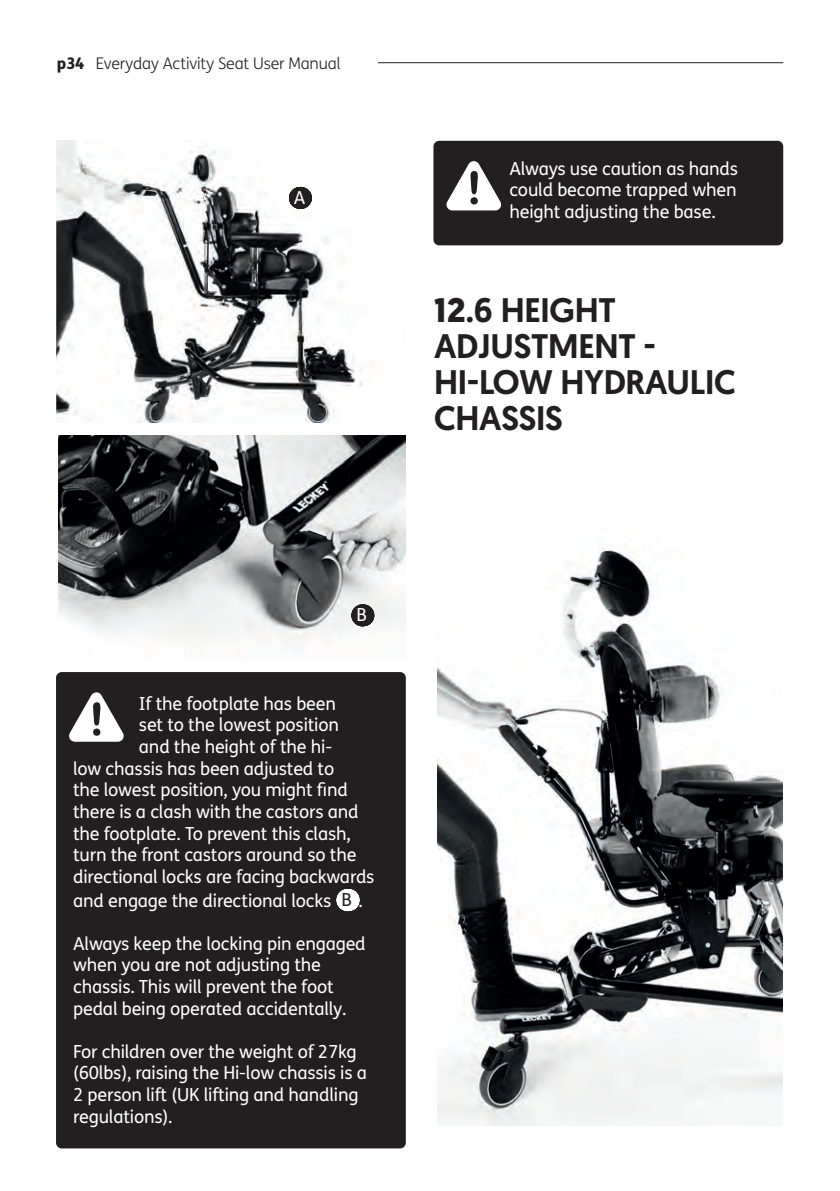
<style>
.page{position:relative;width:840px;height:1191px;background:#fff}
.page>*{position:absolute;margin:0;border:0;box-sizing:border-box;transform-origin:0 0}
.t1{font:500 34px/36px "Geomanist";letter-spacing:-.01em;color:#231f20}
.t2{font:18px/21.6px "FS Me";letter-spacing:-.01em;color:#fff}
.t3{font:300 16px "FS Me";letter-spacing:-.01em;color:#231f20}
.s1{font-weight:800}
.s2{font-weight:700}
.s3{color:#231f20}
</style>
<div class="page">
<hr style="left:378px;top:62px;width:404px;height:1px;background:#231f20">
<img style="left:57px;top:141px;width:306px;height:281px">
<img style="left:58px;top:435px;width:347px;height:208px">
<div style="left:56px;top:672px;width:349px;height:476px;background:#231f20;border-radius:6px"></div>
<svg style="left:69px;top:692px;width:55px;height:49px"></svg>
<div style="left:433px;top:141px;width:349px;height:104px;background:#231f20;border-radius:6px"></div>
<svg style="left:446px;top:161px;width:55px;height:49px"></svg>
<svg style="left:347px;top:889px;width:1px;height:22px"></svg>
<svg style="left:300px;top:187px;width:1px;height:22px"></svg>
<svg style="left:362px;top:604px;width:1px;height:22px"></svg>
<img style="left:437px;top:544px;width:345px;height:581px">
<p class="t3" style="left:57px;top:52px;width:285px"><span class="s1">p34</span> Everyday Activity Seat User Manual</p>
<p class="t2" style="left:294px;top:186px;width:13px">A</p>
<p class="t2" style="left:509px;top:157px;width:230px;text-align:justify">Always use caution as hands could become trapped when height adjusting the base.</p>
<h1 class="t1" style="left:434px;top:291px;width:303px"><span class="s2">12</span>.6 HEIGHT<br>ADJUSTMENT -<br>HI-LOW HYDRAULIC<br>CHASSIS</h1>
<p class="t2" style="left:356px;top:604px;width:12px">B</p>
<p class="t2" style="left:139px;top:692px;width:201px">If the footplate has been set to the lowest position and the height of the hi-</p>
<p class="t2" style="left:73px;top:757px;width:303px">low chassis has been adjusted to<br>the lowest position, you might find there is a clash with the castors and the footplate. To prevent this clash, turn the front castors around so the directional locks are facing backwards</p>
<p class="t2" style="left:73px;top:889px;width:291px">and engage the directional locks <span class="s3">B</span> .</p>
<p class="t2" style="left:73px;top:932px;width:294px">Always keep the locking pin engaged when you are not adjusting the chassis. This will prevent the foot pedal being operated accidentally.</p>
<p class="t2" style="left:73px;top:1040px;width:295px">For children over the weight of 27kg (60lbs), raising the Hi-low chassis is a<br>2 person lift (UK lifting and handling regulations).</p>
</div>
